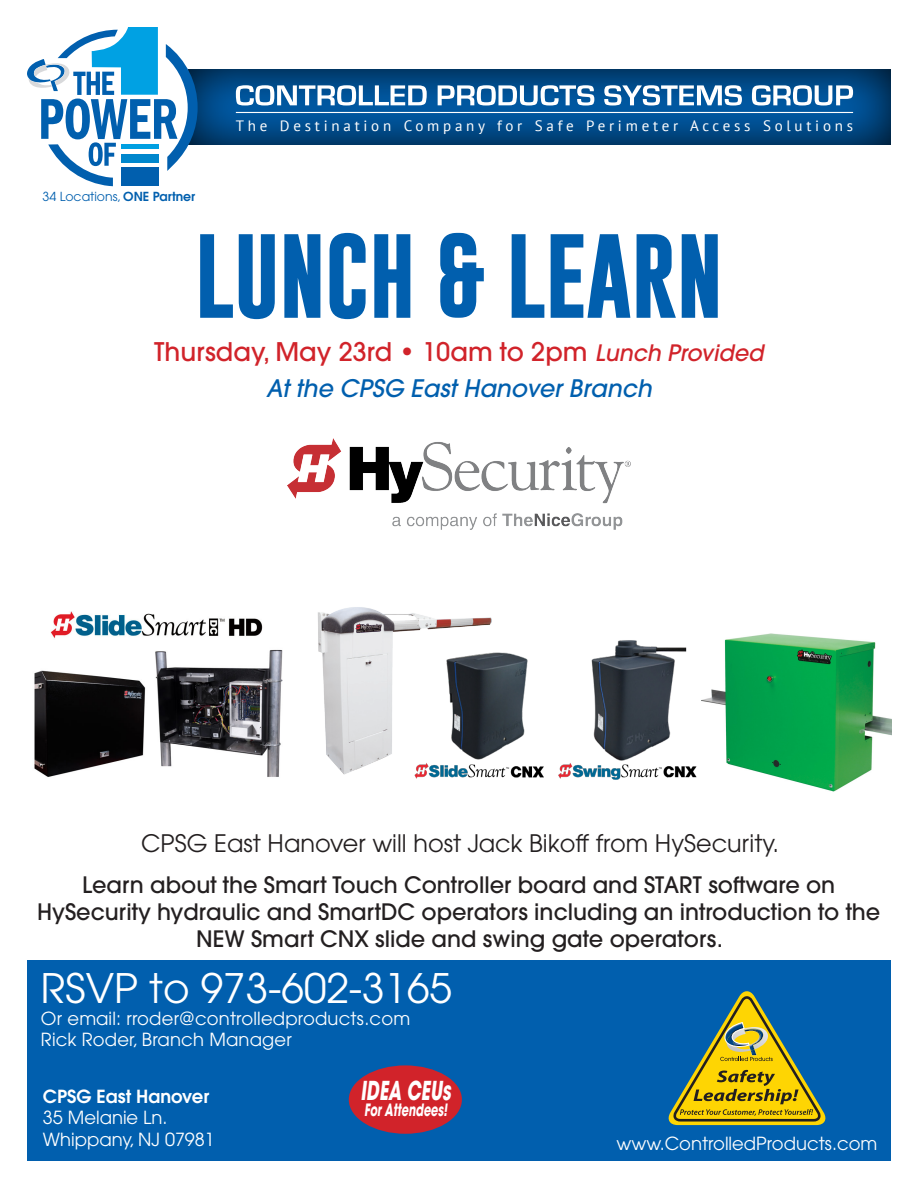
<style>
.page{position:relative;width:918px;height:1188px;background:#fff}
.page>*{position:absolute;margin:0;border:0;box-sizing:border-box;transform-origin:0 0}
.t1{font:700 85.5px "Gobold";letter-spacing:-.01em;color:#015fae}
.t2{font:40.5px "Avant Garde";color:#fff}
.t3{font:italic 700 25.95px "Avant Garde";color:#fff;scale:.67 1}
.t4{font:500 25.5px "Avant Garde";color:#d1232a}
.t5{font:24px "Avant Garde";color:#231f20}
.t6{font:italic 500 24px "Avant Garde";color:#015fae}
.t7{font:500 22.5px/27px "Avant Garde";color:#231f20;text-align:center}
.t8{font:18px/21.6px "Avant Garde";color:#fff}
.t9{font:600 18px "Avant Garde";color:#fff}
.t10{font:italic 700 16.95px "Avant Garde";color:#fff;scale:.67 1}
.t11{font:15px "PT Sans";letter-spacing:.25em;color:#fff}
.t12{font:12.45px "Avant Garde";color:#015fae}
.s1{font-weight:600}
.s2{font-style:italic;font-size:22.5px}
</style>
<div class="page">
<div style="left:27px;top:960px;width:864px;height:201px;background:#015fae"></div>
<svg style="left:669px;top:991px;width:156px;height:134px"></svg>
<svg style="left:198px;top:69px;width:693px;height:76px;background:#004782"></svg>
<svg style="left:236px;top:85px;width:191px;height:21px"></svg>
<svg style="left:438px;top:85px;width:156px;height:21px"></svg>
<svg style="left:604px;top:85px;width:138px;height:21px"></svg>
<svg style="left:752px;top:85px;width:101px;height:21px"></svg>
<svg style="left:27px;top:27px;width:171px;height:159px"></svg>
<hr style="left:236px;top:112px;width:617px;height:1px;background:#fff">
<img style="left:706px;top:633px;width:186px;height:159px">
<img style="left:495px;top:640px;width:211px;height:140px">
<img style="left:288px;top:438px;width:342px;height:92px">
<img style="left:318px;top:607px;width:177px;height:172px">
<img style="left:34px;top:611px;width:249px;height:166px">
<div style="left:349px;top:1065px;width:113px;height:69px;background:#d1232a;border-radius:50%"></div>
<p class="t12" style="left:43px;top:189px;width:154px">34 Locations, <span class="s1">One Partner</span></p>
<p class="t11" style="left:236px;top:116px;width:619px">The Destination Company for Safe Perimeter Access Solutions</p>
<h1 class="t1" style="left:195px;top:220px;width:530px">LUNCH &amp; LEARN</h1>
<p class="t4" style="left:154px;top:336px;width:611px">Thursday, May 23rd • 10am to 2pm <span class="s2">Lunch Provided</span></p>
<p class="t6" style="left:266px;top:373px;width:387px">At the CPSG East Hanover Branch</p>
<p class="t5" style="left:141px;top:830px;width:639px">CPSG East Hanover will host Jack Bikoff from HySecurity.</p>
<p class="t7" style="left:37px;top:871px;width:845px">Learn about the Smart Touch Controller board and START software on<br>HySecurity hydraulic and SmartDC operators including an introduction to the<br>NEW Smart CNX slide and swing gate operators.</p>
<h2 class="t2" style="left:41px;top:964px;width:413px">RSVP to 973-602-3165</h2>
<p class="t8" style="left:41px;top:1007px;width:371px">Or email: rroder@controlledproducts.com<br>Rick Roder, Branch Manager</p>
<p class="t9" style="left:43px;top:1084px;width:168px">CPSG East Hanover</p>
<p class="t8" style="left:43px;top:1107px;width:173px">35 Melanie Ln.<br>Whippany, NJ 07981</p>
<p class="t3" style="left:361px;top:1074px;width:136px">IDEA CEUs</p>
<p class="t10" style="left:364px;top:1099px;width:126px">For Attendees!</p>
<p class="t8" style="left:617px;top:1133px;width:262px">www.ControlledProducts.com</p>
</div>
